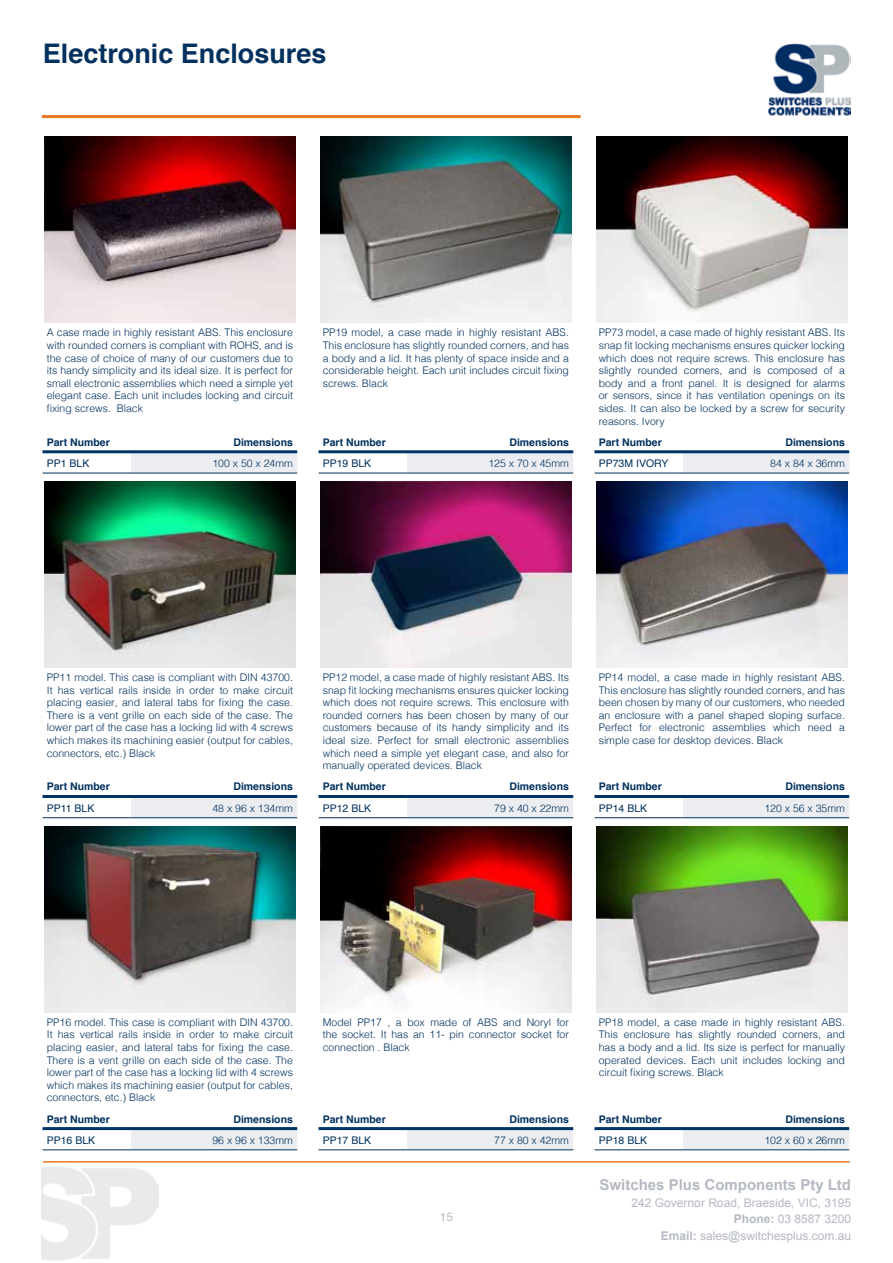
<style>
.page{position:relative;width:893px;height:1263px;background:#fff}
.page>*{position:absolute;margin:0;border:0;box-sizing:border-box;transform-origin:0 0}
.t1{font:700 27px "Helvetica";color:#00305e}
.t2{font:700 15px "Arial";color:#b5b9c2}
.t3{font:12px/16.5px "Arial";color:#b5b9c2;text-align:right}
.t4{font:12px "Helvetica";color:#b5b9c2}
.t5{font:300 10.5px/12.6px "Helvetica";color:#00305e;text-align:justify}
.t6{font:700 10.5px "Helvetica";color:#00305e}
.t7{font:10.5px "Helvetica";color:#00305e}
.s1{font-weight:700}
</style>
<div class="page">
<img style="left:42px;top:1166px;width:117px;height:95px">
<hr style="left:43px;top:1161px;width:807px;height:1px;background:#ed7622">
<hr style="left:42px;top:115px;width:538px;height:3px;background:#ed7622">
<img style="left:768px;top:43px;width:82px;height:73px">
<svg style="left:131px;top:452px;width:718px;height:698px"></svg>
<hr style="left:43px;top:450px;width:88px;height:3px;background:#036">
<hr style="left:318px;top:450px;width:89px;height:3px;background:#036">
<hr style="left:594px;top:450px;width:89px;height:3px;background:#036">
<hr style="left:43px;top:795px;width:88px;height:3px;background:#036">
<hr style="left:318px;top:795px;width:89px;height:3px;background:#036">
<hr style="left:594px;top:795px;width:89px;height:3px;background:#036">
<hr style="left:43px;top:1127px;width:88px;height:3px;background:#036">
<hr style="left:318px;top:1127px;width:89px;height:3px;background:#036">
<hr style="left:594px;top:1127px;width:89px;height:3px;background:#036">
<hr style="left:131px;top:450px;width:166px;height:3px;background:#036">
<hr style="left:407px;top:450px;width:166px;height:3px;background:#036">
<hr style="left:683px;top:450px;width:166px;height:3px;background:#036">
<hr style="left:131px;top:795px;width:166px;height:3px;background:#036">
<hr style="left:407px;top:795px;width:166px;height:3px;background:#036">
<hr style="left:683px;top:795px;width:166px;height:3px;background:#036">
<hr style="left:131px;top:1127px;width:166px;height:3px;background:#036">
<hr style="left:407px;top:1127px;width:166px;height:3px;background:#036">
<hr style="left:683px;top:1127px;width:166px;height:3px;background:#036">
<hr style="left:131px;top:1149px;width:166px;height:1px;background:#00305e">
<hr style="left:407px;top:1149px;width:166px;height:1px;background:#00305e">
<hr style="left:683px;top:1149px;width:166px;height:1px;background:#00305e">
<hr style="left:43px;top:1149px;width:88px;height:1px;background:#00305e">
<hr style="left:318px;top:1149px;width:89px;height:1px;background:#00305e">
<hr style="left:594px;top:1149px;width:89px;height:1px;background:#00305e">
<hr style="left:318px;top:473px;width:89px;height:1px;background:#00305e">
<hr style="left:407px;top:473px;width:166px;height:1px;background:#00305e">
<hr style="left:43px;top:473px;width:88px;height:1px;background:#00305e">
<hr style="left:131px;top:473px;width:166px;height:1px;background:#00305e">
<hr style="left:594px;top:473px;width:89px;height:1px;background:#00305e">
<hr style="left:683px;top:473px;width:166px;height:1px;background:#00305e">
<hr style="left:43px;top:817px;width:88px;height:1px;background:#00305e">
<hr style="left:131px;top:817px;width:166px;height:1px;background:#00305e">
<hr style="left:318px;top:817px;width:89px;height:1px;background:#00305e">
<hr style="left:407px;top:817px;width:166px;height:1px;background:#00305e">
<hr style="left:594px;top:817px;width:89px;height:1px;background:#00305e">
<hr style="left:683px;top:817px;width:166px;height:1px;background:#00305e">
<img style="left:44px;top:137px;width:252px;height:186px">
<img style="left:320px;top:137px;width:252px;height:186px">
<img style="left:596px;top:137px;width:252px;height:186px">
<img style="left:44px;top:481px;width:252px;height:186px">
<img style="left:320px;top:482px;width:252px;height:185px">
<img style="left:596px;top:481px;width:252px;height:186px">
<img style="left:44px;top:826px;width:252px;height:186px">
<img style="left:320px;top:826px;width:252px;height:186px">
<img style="left:596px;top:826px;width:252px;height:186px">
<h1 class="t1" style="left:43px;top:32px;width:285px">Electronic Enclosures</h1>
<p class="t5" style="left:47px;top:326px;width:248px">A case made in highly resistant ABS. This enclosure with rounded corners is compliant with ROHS, and is the case of choice of many of our customers due to its handy simplicity and its ideal size. It is perfect for small electronic assemblies which need a simple yet elegant case. Each unit includes locking and circuit fixing screws. Black</p>
<p class="t5" style="left:323px;top:326px;width:248px">PP19 model, a case made in highly resistant ABS.<br>This enclosure has slightly rounded corners, and has a body and a lid. It has plenty of space inside and a considerable height. Each unit includes circuit fixing screws. Black</p>
<p class="t5" style="left:599px;top:326px;width:248px">PP73 model, a case made of highly resistant ABS. Its snap fit locking mechanisms ensures quicker locking which does not require screws. This enclosure has slightly rounded corners, and is composed of a body and a front panel. It is designed for alarms or sensors, since it has ventilation openings on its sides. It can also be locked by a screw for security reasons. Ivory</p>
<p class="t6" style="left:47px;top:434px;width:65px">Part Number</p>
<p class="t6" style="left:233px;top:434px;width:61px">Dimensions</p>
<p class="t6" style="left:323px;top:434px;width:65px">Part Number</p>
<p class="t6" style="left:509px;top:434px;width:61px">Dimensions</p>
<p class="t6" style="left:599px;top:434px;width:65px">Part Number</p>
<p class="t6" style="left:785px;top:434px;width:61px">Dimensions</p>
<p class="t7" style="left:47px;top:455px;width:44px">PP1 BLK</p>
<p class="t5" style="left:212px;top:456px;width:82px">100 x 50 x 24mm</p>
<p class="t7" style="left:323px;top:455px;width:50px">PP19 BLK</p>
<p class="t5" style="left:488px;top:456px;width:82px">125 x 70 x 45mm</p>
<p class="t7" style="left:599px;top:455px;width:71px">PP73M IVORY</p>
<p class="t5" style="left:770px;top:456px;width:76px">84 x 84 x 36mm</p>
<p class="t5" style="left:47px;top:670px;width:248px">PP11 model. This case is compliant with DIN 43700.<br>It has vertical rails inside in order to make circuit placing easier, and lateral tabs for fixing the case.<br>There is a vent grille on each side of the case. The lower part of the case has a locking lid with 4 screws which makes its machining easier (output for cables, connectors, etc.) Black</p>
<p class="t5" style="left:323px;top:670px;width:248px">PP12 model, a case made of highly resistant ABS. Its snap fit locking mechanisms ensures quicker locking which does not require screws. This enclosure with rounded corners has been chosen by many of our customers because of its handy simplicity and its ideal size. Perfect for small electronic assemblies which need a simple yet elegant case, and also for manually operated devices. Black</p>
<p class="t5" style="left:599px;top:670px;width:248px">PP14 model, a case made in highly resistant ABS.<br>This enclosure has slightly rounded corners, and has been chosen by many of our customers, who needed an enclosure with a panel shaped sloping surface.<br>Perfect for electronic assemblies which need a simple case for desktop devices. Black</p>
<p class="t6" style="left:47px;top:778px;width:65px">Part Number</p>
<p class="t6" style="left:233px;top:778px;width:61px">Dimensions</p>
<p class="t6" style="left:323px;top:778px;width:65px">Part Number</p>
<p class="t6" style="left:509px;top:778px;width:61px">Dimensions</p>
<p class="t6" style="left:599px;top:778px;width:65px">Part Number</p>
<p class="t6" style="left:785px;top:778px;width:61px">Dimensions</p>
<p class="t7" style="left:47px;top:800px;width:49px">PP11 BLK</p>
<p class="t5" style="left:212px;top:801px;width:82px">48 x 96 x 134mm</p>
<p class="t7" style="left:323px;top:800px;width:50px">PP12 BLK</p>
<p class="t5" style="left:494px;top:801px;width:76px">79 x 40 x 22mm</p>
<p class="t7" style="left:599px;top:800px;width:50px">PP14 BLK</p>
<p class="t5" style="left:764px;top:801px;width:82px">120 x 56 x 35mm</p>
<p class="t5" style="left:47px;top:1015px;width:248px">PP16 model. This case is compliant with DIN 43700.<br>It has vertical rails inside in order to make circuit placing easier, and lateral tabs for fixing the case.<br>There is a vent grille on each side of the case. The lower part of the case has a locking lid with 4 screws which makes its machining easier (output for cables, connectors, etc.) Black</p>
<p class="t5" style="left:323px;top:1015px;width:248px">Model PP17 , a box made of ABS and Noryl for the socket. It has an 11- pin connector socket for connection . Black</p>
<p class="t5" style="left:599px;top:1015px;width:248px">PP18 model, a case made in highly resistant ABS.<br>This enclosure has slightly rounded corners, and has a body and a lid. Its size is perfect for manually operated devices. Each unit includes locking and circuit fixing screws. Black</p>
<p class="t6" style="left:47px;top:1110px;width:65px">Part Number</p>
<p class="t6" style="left:233px;top:1110px;width:61px">Dimensions</p>
<p class="t6" style="left:323px;top:1110px;width:65px">Part Number</p>
<p class="t6" style="left:509px;top:1110px;width:61px">Dimensions</p>
<p class="t6" style="left:599px;top:1110px;width:65px">Part Number</p>
<p class="t6" style="left:785px;top:1110px;width:61px">Dimensions</p>
<p class="t7" style="left:47px;top:1132px;width:50px">PP16 BLK</p>
<p class="t5" style="left:212px;top:1133px;width:82px">96 x 96 x 133mm</p>
<p class="t7" style="left:323px;top:1132px;width:50px">PP17 BLK</p>
<p class="t5" style="left:494px;top:1133px;width:76px">77 x 80 x 42mm</p>
<p class="t7" style="left:599px;top:1132px;width:50px">PP18 BLK</p>
<p class="t5" style="left:764px;top:1133px;width:82px">102 x 60 x 26mm</p>
<p class="t4" style="left:440px;top:1208px;width:15px">15</p>
<h2 class="t2" style="left:600px;top:1175px;width:253px">Switches Plus Components Pty Ltd</h2>
<p class="t3" style="left:632px;top:1194px;width:221px">242 Governor Road, Braeside, VIC, 3195<br><span class="s1">Phone:</span> 03 8587 3200<br><span class="s1">Email:</span> sales@switchesplus.com.au</p>
</div>
